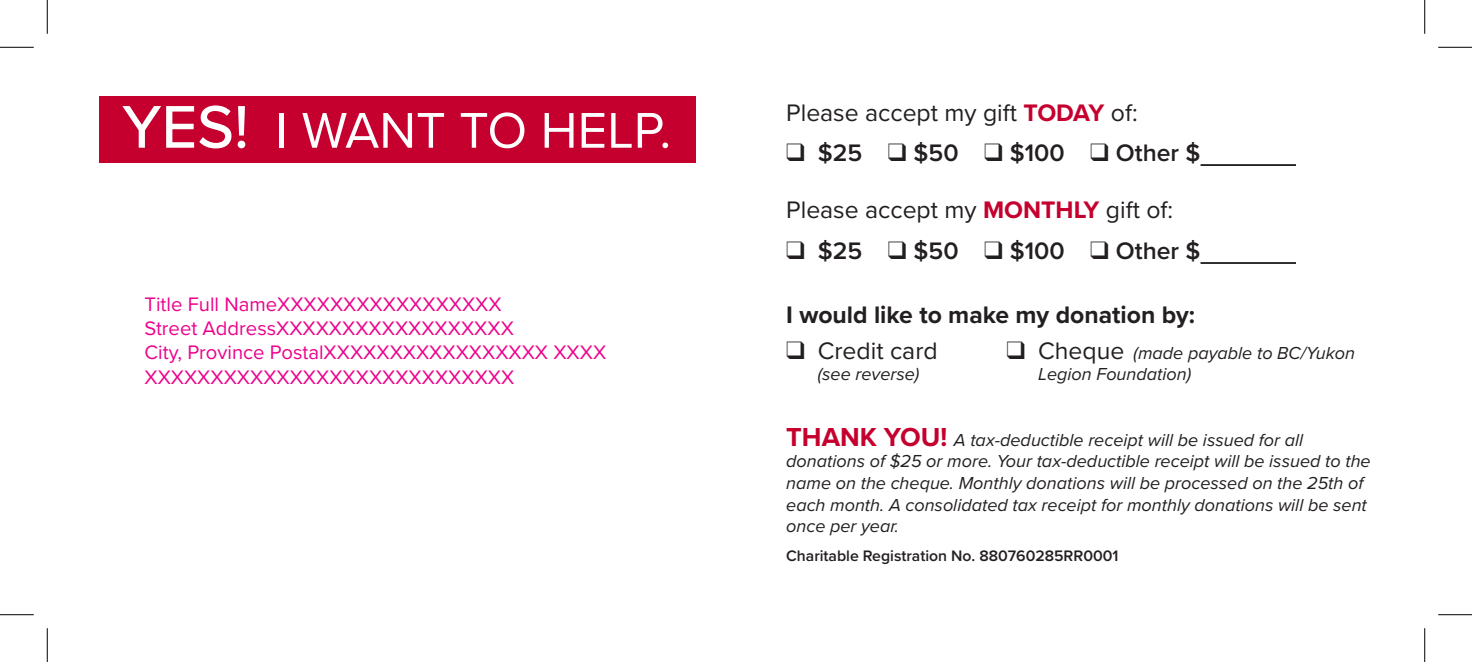
<style>
.page{position:relative;width:1472px;height:662px;background:#fff}
.page>*{position:absolute;margin:0;border:0;box-sizing:border-box;transform-origin:0 0}
.t1{font:51.98px "Proxima Nova";color:#fff}
.t2{font:24.75px "Proxima Nova";color:#231f20}
.t3{font:600 24.75px "Proxima Nova";color:#231f20}
.t4{font:700 24.75px "Proxima Nova";color:#231f20}
.t5{font:20.25px/24.3px "Proxima Nova";color:#ed028c}
.t6{font:italic 18px/21.6px "Proxima Nova";color:#231f20}
.t7{font:600 15.75px "Proxima Nova";color:#231f20}
.s1{font-weight:500;font-size:62.32px}
.s2{font-weight:700;color:#c5002e}
.s3{font-style:normal;font-size:24.75px}
.s4{font-weight:700;font-style:normal;font-size:27px;color:#c5002e}
</style>
<div class="page">
<div style="left:99px;top:96px;width:596px;height:67px;background:#c5002e"></div>
<hr style="left:1200px;top:164px;width:96px;height:2px;background:#231f20">
<hr style="left:1200px;top:262px;width:96px;height:2px;background:#231f20">
<hr style="left:0;top:47px;width:34px;height:1px;background:#000">
<hr style="left:1438px;top:47px;width:34px;height:1px;background:#000">
<hr style="left:0;top:614px;width:34px;height:1px;background:#000">
<hr style="left:1438px;top:614px;width:34px;height:1px;background:#000">
<hr style="left:47px;top:0;width:1px;height:34px;background:#000">
<hr style="left:47px;top:628px;width:1px;height:34px;background:#000">
<hr style="left:1424px;top:0;width:1px;height:34px;background:#000">
<hr style="left:1424px;top:628px;width:1px;height:34px;background:#000">
<h1 class="t1" style="left:122px;top:92px;width:550px"><span class="s1">YES!</span> I WANT TO HELP.</h1>
<p class="t5" style="left:144px;top:291px;width:463px">Title Full NameXXXXXXXXXXXXXXXXX<br>Street AddressXXXXXXXXXXXXXXXXXX<br>City, Province PostalXXXXXXXXXXXXXXXXX XXXX XXXXXXXXXXXXXXXXXXXXXXXXXXXX</p>
<h2 class="t2" style="left:786px;top:94px;width:353px">Please accept my gift <span class="s2">TODAY</span> of:</h2>
<h2 class="t3" style="left:786px;top:135px;width:416px">❑ $25 ❑ $50 ❑ $100 ❑ Other $</h2>
<h2 class="t2" style="left:786px;top:192px;width:388px">Please accept my <span class="s2">MONTHLY</span> gift of:</h2>
<h2 class="t3" style="left:786px;top:232px;width:416px">❑ $25 ❑ $50 ❑ $100 ❑ Other $</h2>
<h2 class="t4" style="left:786px;top:296px;width:410px">I would like to make my donation by:</h2>
<h2 class="t2" style="left:786px;top:332px;width:153px">❑ Credit card</h2>
<p class="t6" style="left:817px;top:363px;width:103px">(see reverse)</p>
<p class="t6" style="left:1038px;top:341px;width:318px;text-indent:-31px">❑ <span class="s3">Cheque</span> (made payable to BC/Yukon<br>Legion Foundation)</p>
<p class="t6" style="left:786px;top:428px;width:586px"><span class="s4">THANK YOU!</span> A tax-deductible receipt will be issued for all donations of $25 or more. Your tax-deductible receipt will be issued to the name on the cheque. Monthly donations will be processed on the 25th of each month. A consolidated tax receipt for monthly donations will be sent once per year.</p>
<p class="t7" style="left:786px;top:544px;width:334px">Charitable Registration No. 880760285RR0001</p>
</div>
